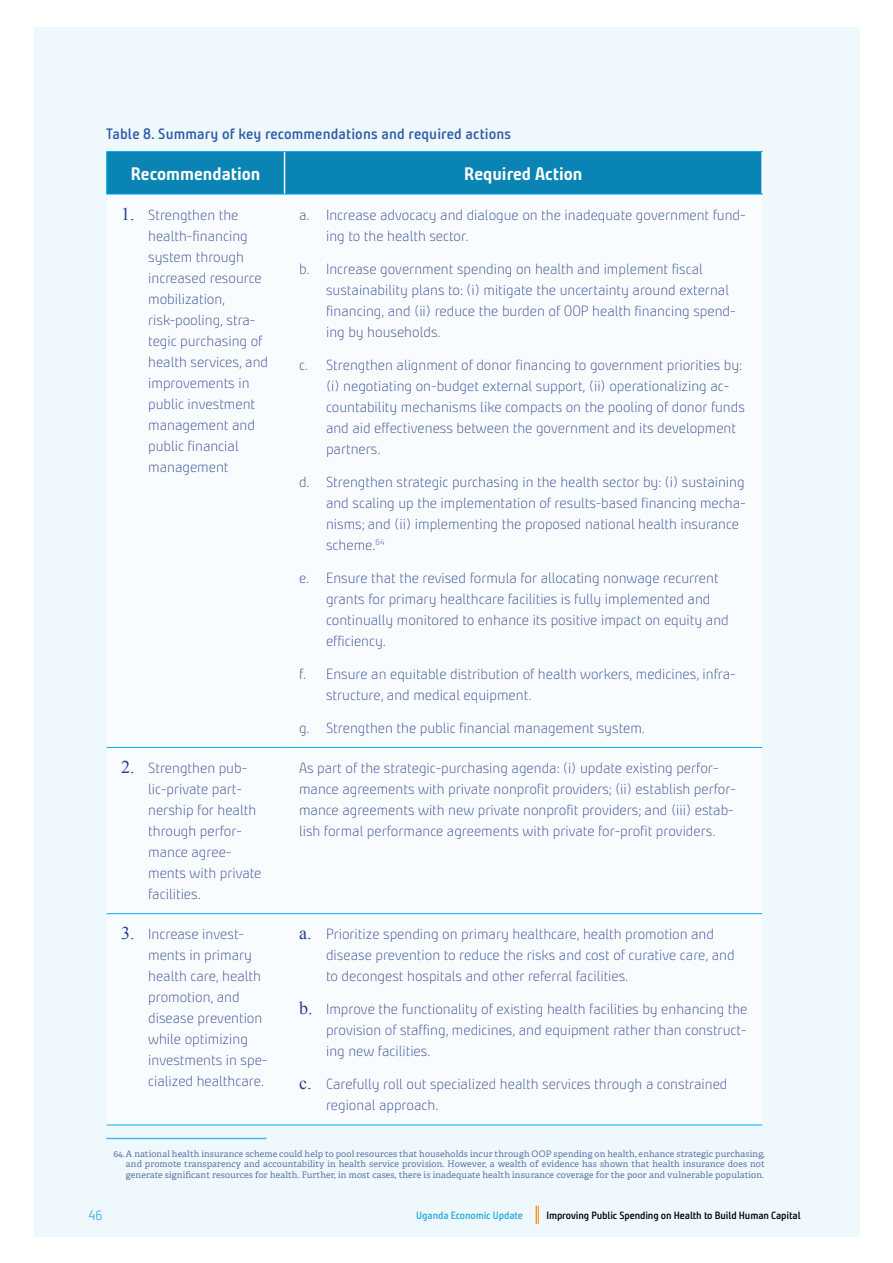
<style>
.page{position:relative;width:893px;height:1263px;background:#fff}
.page>*{position:absolute;margin:0;border:0;box-sizing:border-box;transform-origin:0 0}
.t1{font:700 18px "Bunday Clean";color:#fff}
.List_Paragraph{font:300 15px/21px "Bunday Clean";color:#3b4d96}
.List_of_Tables{font:600 15px "Bunday Clean";letter-spacing:.01em;color:#2f5ca7}
.t2{font:300 13.5px "Bunday Clean";color:#28aae1}
.t3{font:600 10.5px "Bunday Clean";letter-spacing:-.01em;color:#000}
.t4{font:600 10.5px "Bunday Clean";letter-spacing:-.01em;color:#28aae1}
.t5{font:9px/10.8px "Adelle CYR";letter-spacing:.01em;color:#5f77a7;text-align:justify}
.s1{font-family:"Times New Roman";font-weight:400;font-size:18px;color:#25408f}
</style>
<div class="page">
<div style="left:34px;top:27px;width:825px;height:1209px;background:#f7fcfe"></div>
<svg style="left:536px;top:1205px;width:3px;height:19px"></svg>
<div style="left:107px;top:152px;width:654px;height:42px;background:#0a84b4"></div>
<hr style="left:107px;top:747px;width:178px;height:1px;background:#00aeef">
<hr style="left:285px;top:747px;width:477px;height:1px;background:#00aeef">
<hr style="left:107px;top:913px;width:178px;height:1px;background:#00aeef">
<hr style="left:285px;top:913px;width:477px;height:1px;background:#00aeef">
<hr style="left:107px;top:1124px;width:178px;height:1px;background:#00aeef">
<hr style="left:285px;top:1124px;width:477px;height:1px;background:#00aeef">
<hr style="left:106px;top:152px;width:1px;height:42px;background:#00aeef">
<hr style="left:106px;top:151px;width:179px;height:1px;background:#00aeef">
<hr style="left:285px;top:151px;width:478px;height:1px;background:#00aeef">
<hr style="left:284px;top:152px;width:1px;height:42px;background:#fff">
<hr style="left:761px;top:152px;width:2px;height:42px;background:#fff">
<hr style="left:106px;top:194px;width:179px;height:1px;background:#00aeef">
<hr style="left:285px;top:194px;width:478px;height:1px;background:#00aeef">
<hr style="left:106px;top:1138px;width:161px;height:1px;background:#4fc0e9">
<p class="List_of_Tables" style="left:106px;top:124px;width:406px">Table 8. Summary of key recommendations and required actions</p>
<p class="t1" style="left:131px;top:161px;width:131px">Recommendation</p>
<p class="t1" style="left:464px;top:161px;width:120px">Required Action</p>
<p class="List_Paragraph" style="left:148px;top:204px;width:121px;text-indent:-27px"><span class="s1">1.</span> Strengthen the health-financing system through increased resource mobilization, risk-pooling, stra&shy;tegic purchasing of health services, and improvements in public investment management and public financial management</p>
<p class="List_Paragraph" style="left:326px;top:204px;width:421px;text-indent:-27px">a. Increase advocacy and dialogue on the inadequate government fund&shy;ing to the health sector.</p>
<p class="List_Paragraph" style="left:326px;top:258px;width:411px;text-indent:-27px">b. Increase government spending on health and implement fiscal sustainability plans to: (i) mitigate the uncertainty around external financing, and (ii) reduce the burden of OOP health financing spend&shy;ing by households.</p>
<p class="List_Paragraph" style="left:326px;top:354px;width:420px;text-indent:-27px">c. Strengthen alignment of donor financing to government priorities by: (i) negotiating on-budget external support, (ii) operationalizing ac&shy;countability mechanisms like compacts on the pooling of donor funds and aid effectiveness between the government and its development partners.</p>
<p class="List_Paragraph" style="left:326px;top:471px;width:421px;text-indent:-27px">d. Strengthen strategic purchasing in the health sector by: (i) sustaining and scaling up the implementation of results-based financing mecha&shy;nisms; and (ii) implementing the proposed national health insurance scheme.<sup>64</sup></p>
<p class="List_Paragraph" style="left:326px;top:567px;width:404px;text-indent:-27px">e. Ensure that the revised formula for allocating nonwage recurrent grants for primary healthcare facilities is fully implemented and continually monitored to enhance its positive impact on equity and efficiency.</p>
<p class="List_Paragraph" style="left:326px;top:663px;width:411px;text-indent:-27px">f. Ensure an equitable distribution of health workers, medicines, infra&shy;structure, and medical equipment.</p>
<p class="List_Paragraph" style="left:299px;top:717px;width:347px">g. Strengthen the public financial management system.</p>
<p class="List_Paragraph" style="left:148px;top:758px;width:115px;text-indent:-27px"><span class="s1">2.</span> Strengthen pub&shy;lic-private part&shy;nership for health through perfor&shy;mance agree&shy;ments with private facilities.</p>
<p class="List_Paragraph" style="left:299px;top:758px;width:439px">As part of the strategic-purchasing agenda: (i) update existing perfor&shy;mance agreements with private nonprofit providers; (ii) establish perfor&shy;mance agreements with new private nonprofit providers; and (iii) estab&shy;lish formal performance agreements with private for-profit providers.</p>
<p class="List_Paragraph" style="left:148px;top:924px;width:121px;text-indent:-27px"><span class="s1">3.</span> Increase invest&shy;ments in primary health care, health promotion, and disease prevention while optimizing investments in spe&shy;cialized healthcare.</p>
<p class="List_Paragraph" style="left:326px;top:924px;width:410px;text-indent:-27px"><span class="s1">a.</span> Prioritize spending on primary healthcare, health promotion and disease prevention to reduce the risks and cost of curative care, and to decongest hospitals and other referral facilities.</p>
<p class="List_Paragraph" style="left:326px;top:999px;width:423px;text-align:justify;text-indent:-27px"><span class="s1">b.</span> Improve the functionality of existing health facilities by enhancing the provision of staffing, medicines, and equipment rather than construct&shy;ing new facilities.</p>
<p class="List_Paragraph" style="left:326px;top:1074px;width:403px;text-indent:-27px"><span class="s1">c.</span> Carefully roll out specialized health services through a constrained regional approach.</p>
<p class="t5" style="left:126px;top:1147px;width:640px;text-indent:-12px">64.A national health insurance scheme could help to pool resources that households incur through OOP spending on health, enhance strategic purchasing, and promote transparency and accountability in health service provision. However, a wealth of evidence has shown that health insurance does not generate significant resources for health. Further, in most cases, there is inadequate health insurance coverage for the poor and vulnerable population.</p>
<p class="t2" style="left:88px;top:1207px;width:16px">46</p>
<p class="t4" style="left:416px;top:1208px;width:108px">Uganda Economic Update</p>
<p class="t3" style="left:546px;top:1208px;width:256px">Improving Public Spending on Health to Build Human Capital</p>
</div>
